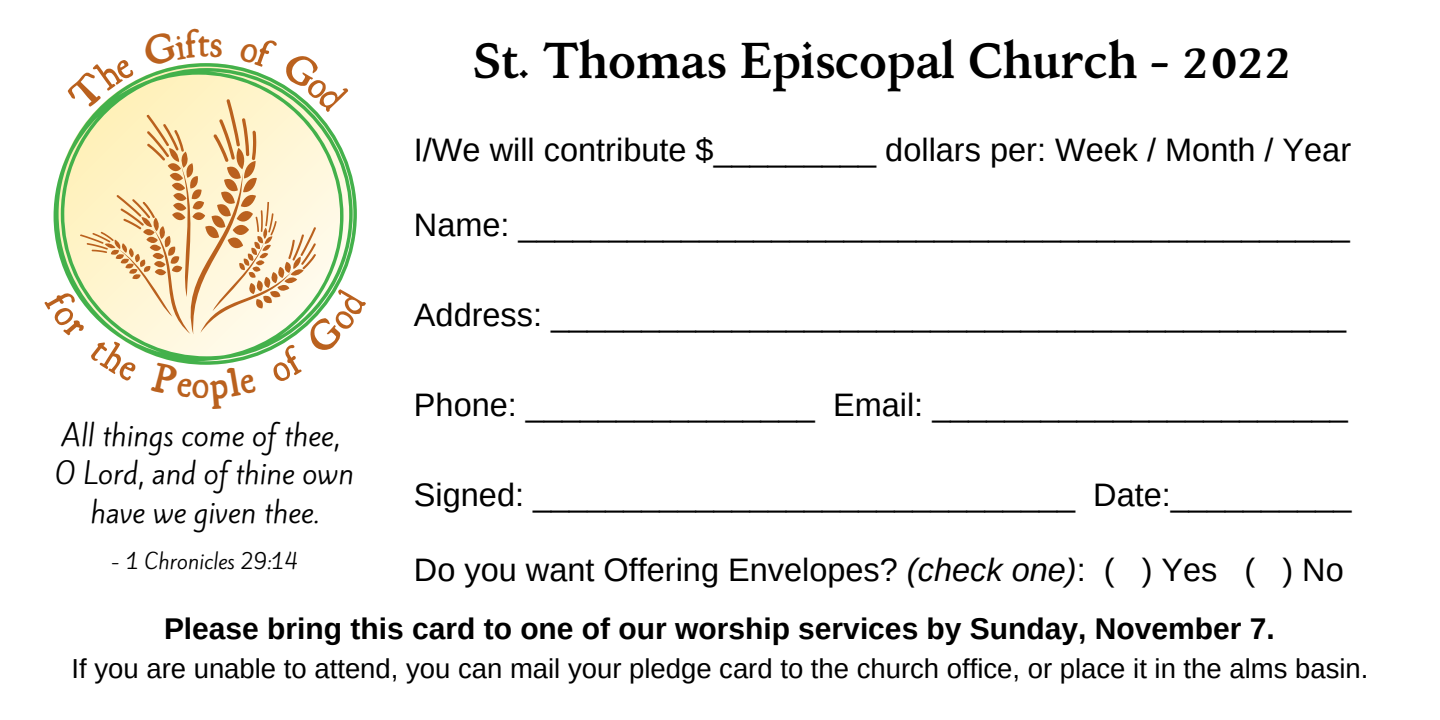
<style>
.page{position:relative;width:1440px;height:720px;background:#fff}
.page>*{position:absolute;margin:0;border:0;box-sizing:border-box;transform-origin:0 0}
.t1{font:700 50px "Kelvinch";letter-spacing:-.03em;color:#000}
.t2{font:32.5px "Arimo";color:#000}
.t3{font:700 30px "Arimo";color:#000}
.t4{font:27.5px "Arimo";color:#000}
.t5{font:27.5px/38.2px "Kite One";color:#000;text-align:center}
.t6{font:20px "Kite One";color:#000}
.s1{font-style:italic}
</style>
<div class="page">
<svg style="left:57px;top:64px;width:297px;height:118px"></svg>
<svg style="left:95px;top:74px;width:230px;height:108px;fill:#fff3c4"></svg>
<svg style="left:53px;top:182px;width:304px;height:183px"></svg>
<svg style="left:66px;top:64px;width:69px;height:48px"></svg>
<svg style="left:142px;top:63px;width:81px;height:4px"></svg>
<svg style="left:239px;top:64px;width:111px;height:48px"></svg>
<p class="t1" style="left:472px;top:27px;width:822px">St. Thomas Episcopal Church - 2022</p>
<p class="t2" style="left:414px;top:132px;width:939px">I/We will contribute $_________ dollars per: Week / Month / Year</p>
<p class="t2" style="left:414px;top:207px;width:937px">Name: ______________________________________________</p>
<p class="t2" style="left:414px;top:297px;width:934px">Address: ____________________________________________</p>
<p class="t2" style="left:414px;top:387px;width:936px">Phone: ________________ Email: _______________________</p>
<p class="t5" style="left:62px;top:417px;width:280px">All things come of thee,</p>
<p class="t5" style="left:56px;top:455px;width:300px">O Lord, and of thine own have we given thee.</p>
<p class="t6" style="left:111px;top:547px;width:189px">- 1 Chronicles 29:14</p>
<p class="t2" style="left:414px;top:477px;width:939px">Signed: ______________________________ Date:__________</p>
<p class="t2" style="left:414px;top:552px;width:931px">Do you want Offering Envelopes? <span class="s1">(check one)</span>: ( ) Yes ( ) No</p>
<p class="t3" style="left:164px;top:611px;width:1112px">Please bring this card to one of our worship services by Sunday, November 7.</p>
<p class="t4" style="left:72px;top:653px;width:1298px">If you are unable to attend, you can mail your pledge card to the church office, or place it in the alms basin.</p>
</div>
